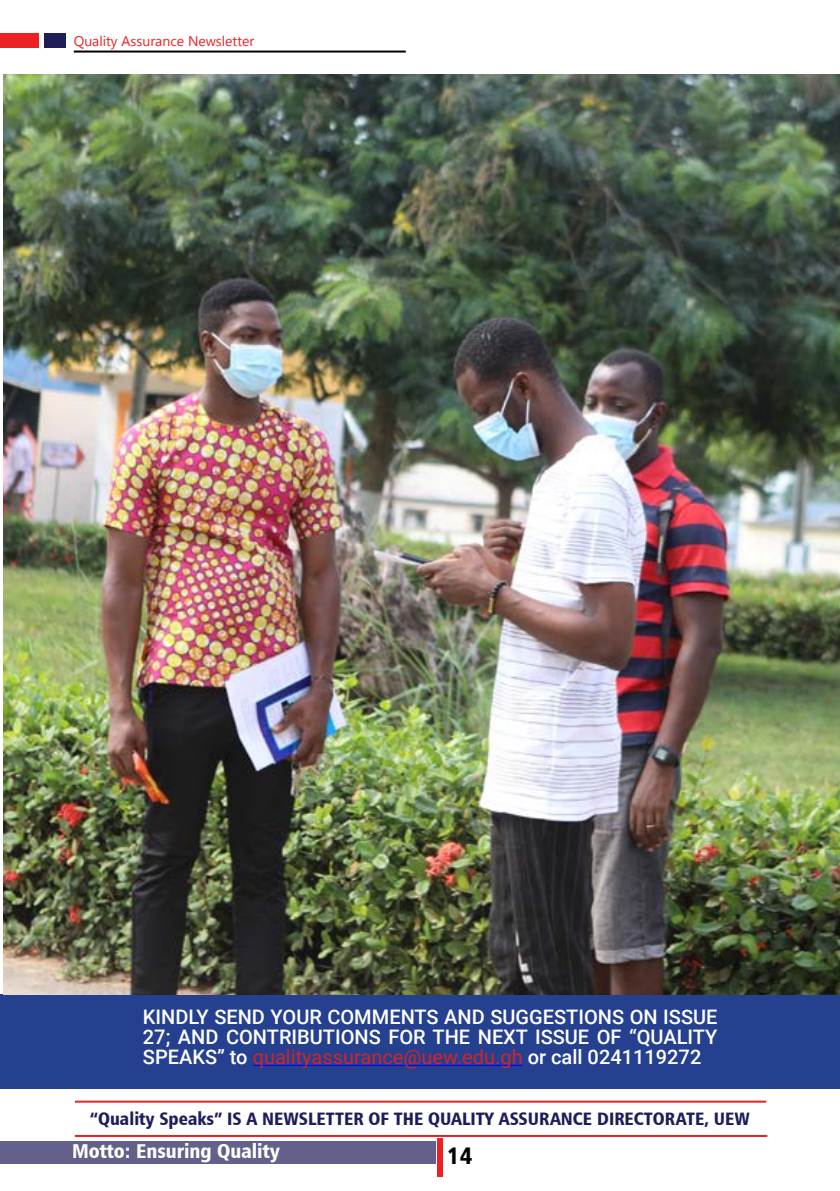
<style>
.page{position:relative;width:840px;height:1191px;background:#fff}
.page>*{position:absolute;margin:0;border:0;box-sizing:border-box;transform-origin:0 0}
.t1{font:24px "Humanist 777 BT Black Condensed B";color:#000}
.t2{font:500 20px/20px "Roboto";color:#fff;text-align:justify}
.t3{font:20px "Humanist 777 BT Black Condensed B";color:#fff}
.t4{font:18px "Humanist 777 BT Black Condensed B";color:#1f1d5a}
.t5{font:14px "Myanmar Text";color:#ed2124}
.s1{font-weight:400;color:#d2232a}
</style>
<div class="page">
<hr style="left:74px;top:51px;width:331px;height:2px;background:#000">
<div style="left:0;top:34px;width:39px;height:14px;background:#ed2124"></div>
<div style="left:44px;top:34px;width:21px;height:14px;background:#201d5b"></div>
<div style="left:0;top:1141px;width:435px;height:23px;background:#63618c"></div>
<div style="left:437px;top:1137px;width:5px;height:39px;background:#ed2124"></div>
<hr style="left:75px;top:1100px;width:690px;height:2px;background:#ed2124">
<hr style="left:75px;top:1135px;width:691px;height:2px;background:#ed2124">
<div style="left:1px;top:994px;width:838px;height:95px;background:#25408f"></div>
<hr style="left:252px;top:1065px;width:270px;height:1px;background:#00f">
<img style="left:3px;top:74px;width:836px;height:920px">
<p class="t5" style="left:74px;top:33px;width:182px">Quality Assurance Newsletter</p>
<p class="t2" style="left:143px;top:1006px;width:575px">KINDLY SEND YOUR COMMENTS AND SUGGESTIONS ON ISSUE 27; AND CONTRIBUTIONS FOR THE NEXT ISSUE OF “QUALITY SPEAKS” to <span class="s1">qualityassurance@uew.edu.gh</span> or call 0241119272</p>
<p class="t4" style="left:90px;top:1106px;width:661px">“Quality Speaks” IS A NEWSLETTER OF THE QUALITY ASSURANCE DIRECTORATE, UEW</p>
<p class="t3" style="left:72px;top:1138px;width:209px">Motto: Ensuring Quality</p>
<p class="t1" style="left:447px;top:1140px;width:27px">14</p>
</div>
